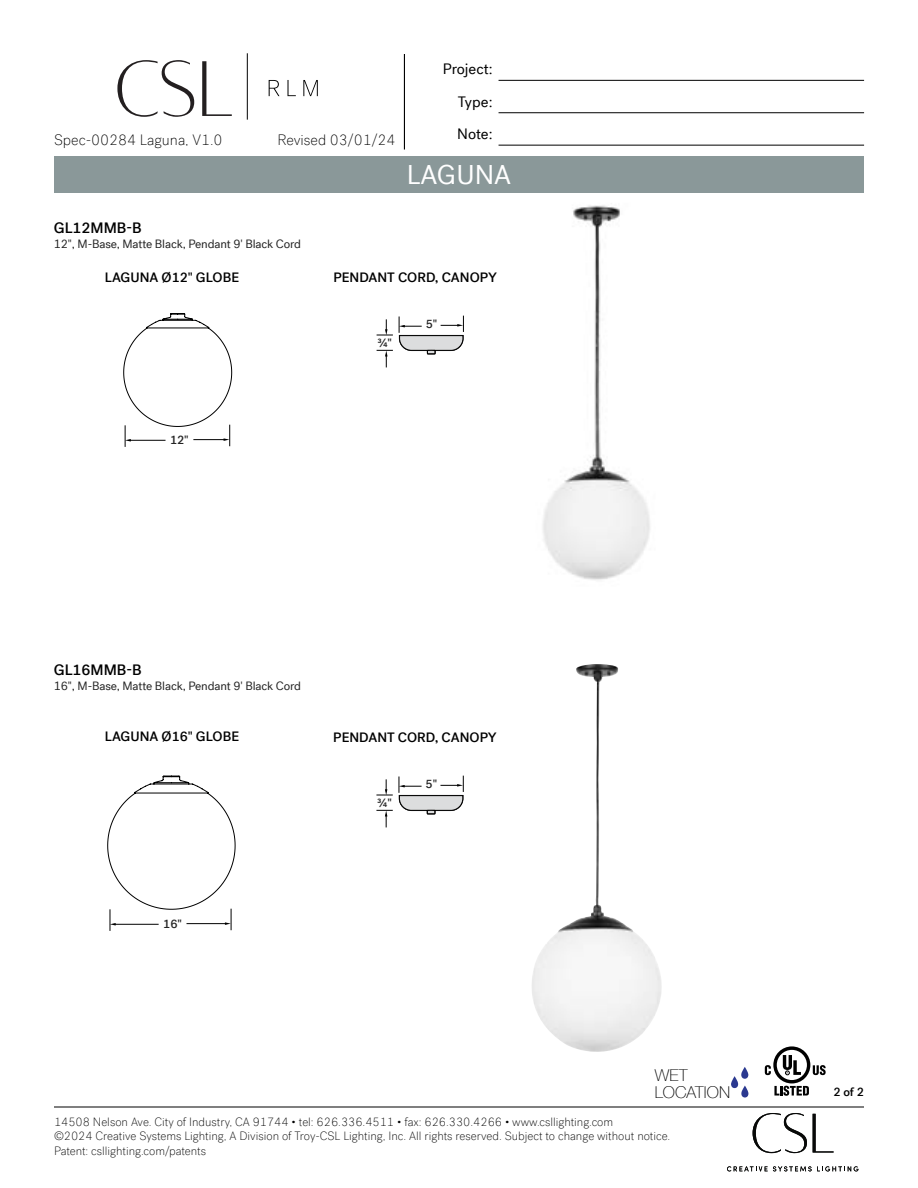
<style>
.page{position:relative;width:918px;height:1188px;background:#fff}
.page>*{position:absolute;margin:0;border:0;box-sizing:border-box;transform-origin:0 0}
.t1{font:27px "Post Grotesk";color:#fff}
.t2{font:100 16.35px/16.4px "Helvetica Neue";letter-spacing:.015em;color:#000}
.t3{font:100 15px "Post Grotesk";color:#000}
.t4{font:15px/32.4px "Post Grotesk";color:#000;text-align:justify}
.t5{font:500 15px "Post Grotesk";color:#000}
.t6{font:500 13.5px "Post Grotesk";color:#000}
.t7{font:100 12px/14.4px "Post Grotesk";color:#000}
.t8{font:12px "Post Grotesk";letter-spacing:-.01em;color:#242424}
.t9{font:500 12px "Post Grotesk";color:#242424}
.t10{font:500 12px "Post Grotesk";color:#000}
</style>
<div class="page">
<svg style="left:727px;top:1166px;width:131px;height:5px"></svg>
<svg style="left:813px;top:1114px;width:21px;height:39px"></svg>
<svg style="left:753px;top:1113px;width:54px;height:40px"></svg>
<svg style="left:202px;top:61px;width:30px;height:55px"></svg>
<svg style="left:117px;top:60px;width:77px;height:57px"></svg>
<hr style="left:247px;top:53px;width:1px;height:67px;background:#000">
<svg style="left:269px;top:80px;width:10px;height:16px"></svg>
<svg style="left:288px;top:80px;width:8px;height:16px"></svg>
<svg style="left:303px;top:80px;width:15px;height:16px"></svg>
<hr style="left:404px;top:54px;width:1px;height:96px;background:#000">
<hr style="left:499px;top:80px;width:365px;height:1px;background:#000">
<hr style="left:499px;top:112px;width:365px;height:1px;background:#000">
<hr style="left:499px;top:145px;width:365px;height:1px;background:#000">
<div style="left:54px;top:156px;width:810px;height:37px;background:#8a9899"></div>
<hr style="left:54px;top:1107px;width:810px;height:1px;background:#000">
<svg style="left:774px;top:1086px;width:35px;height:10px"></svg>
<svg style="left:813px;top:1065px;width:13px;height:10px"></svg>
<svg style="left:773px;top:1046px;width:37px;height:37px"></svg>
<div style="left:777px;top:1050px;width:30px;height:30px;background:#fff;border-radius:50%"></div>
<svg style="left:783px;top:1055px;width:18px;height:20px"></svg>
<svg style="left:765px;top:1065px;width:6px;height:10px"></svg>
<svg style="left:731px;top:1067px;width:17px;height:31px"></svg>
<img style="left:543px;top:205px;width:107px;height:375px">
<img style="left:532px;top:664px;width:130px;height:388px">
<svg style="left:377px;top:316px;width:87px;height:51px"></svg>
<svg style="left:123px;top:313px;width:109px;height:134px"></svg>
<svg style="left:376px;top:776px;width:88px;height:51px"></svg>
<svg style="left:107px;top:775px;width:129px;height:156px"></svg>
<p class="t3" style="left:54px;top:131px;width:170px">Spec-00284 Laguna, V1.0</p>
<p class="t3" style="left:278px;top:131px;width:119px">Revised 03/01/24</p>
<p class="t4" style="left:457px;top:53px;width:37px;text-indent:-15px">Project:<br>Type:<br>Note:</p>
<h1 class="t1" style="left:407px;top:159px;width:106px">LAGUNA</h1>
<p class="t5" style="left:54px;top:219px;width:90px">GL12MMB-B</p>
<p class="t8" style="left:54px;top:237px;width:249px">12", M-Base, Matte Black, Pendant 9' Black Cord</p>
<p class="t6" style="left:105px;top:269px;width:136px">LAGUNA Ø12" GLOBE</p>
<p class="t9" style="left:170px;top:433px;width:20px">12"</p>
<p class="t6" style="left:333px;top:269px;width:165px">PENDANT CORD, CANOPY</p>
<p class="t9" style="left:426px;top:317px;width:13px">5"</p>
<p class="t9" style="left:377px;top:336px;width:16px">¾"</p>
<p class="t5" style="left:54px;top:661px;width:90px">GL16MMB-B</p>
<p class="t8" style="left:54px;top:679px;width:249px">16", M-Base, Matte Black, Pendant 9' Black Cord</p>
<p class="t6" style="left:105px;top:728px;width:136px">LAGUNA Ø16" GLOBE</p>
<p class="t6" style="left:333px;top:729px;width:165px">PENDANT CORD, CANOPY</p>
<p class="t9" style="left:426px;top:777px;width:13px">5"</p>
<p class="t9" style="left:377px;top:796px;width:16px">¾"</p>
<p class="t9" style="left:163px;top:917px;width:20px">16"</p>
<h2 class="t2" style="left:655px;top:1067px;width:77px">WET<br>LOCATION</h2>
<p class="t7" style="left:54px;top:1115px;width:618px">14508 Nelson Ave. City of Industry, CA 91744 • tel: 626.336.4511 • fax: 626.330.4266 • www.csllighting.com<br>©2024 Creative Systems Lighting, A Division of Troy-CSL Lighting, Inc. All rights reserved. Subject to change without notice.<br>Patent: csllighting.com/patents</p>
<p class="t10" style="left:834px;top:1085px;width:32px">2 of 2</p>
</div>
